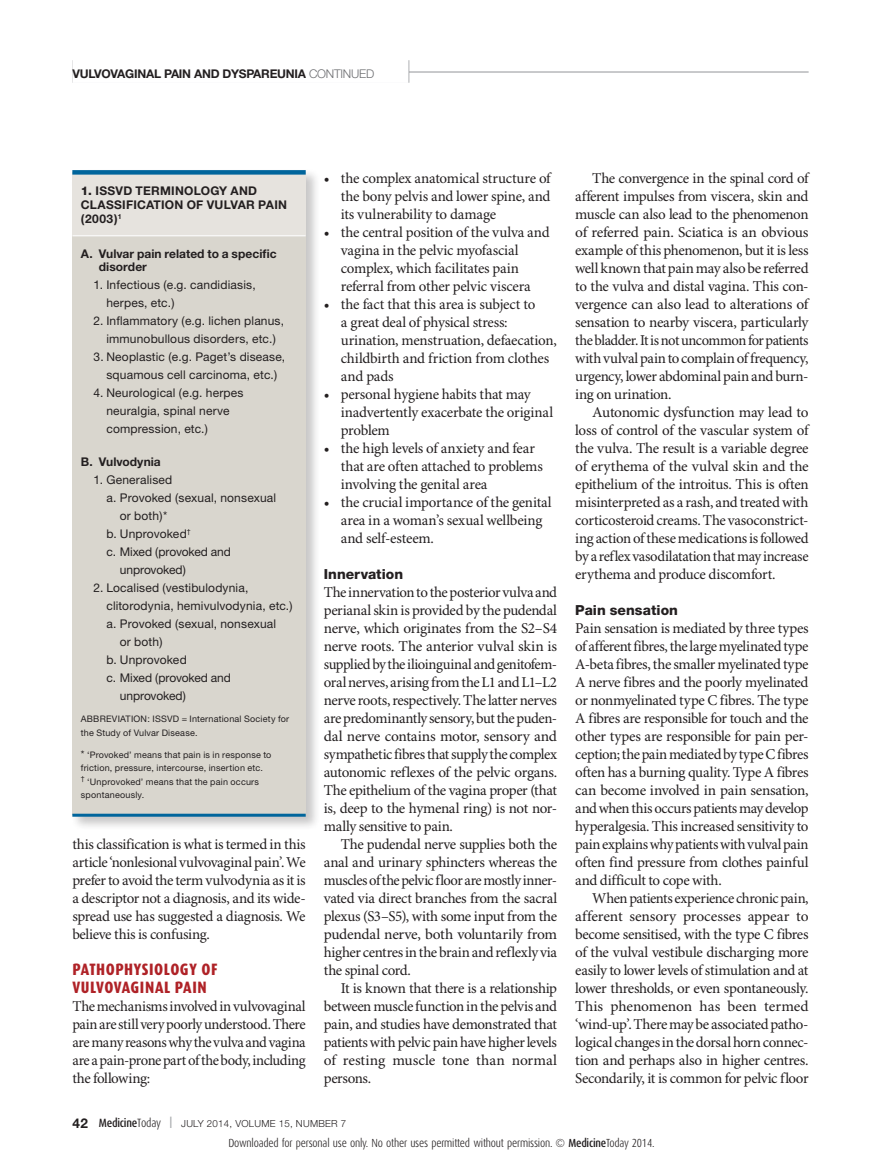
<style>
.page{position:relative;width:881px;height:1161px;background:#fff}
.page>*{position:absolute;margin:0;border:0;box-sizing:border-box;transform-origin:0 0}
.t1{font:800 16.5px/18px "Dax Condensed";letter-spacing:.03em;color:#af2227}
.t2{font:15px/18px "Minion Pro";letter-spacing:-.02em;color:#231f20;text-align:justify}
.t3{font:800 13.8px "Helvetica Neue";color:#231f20}
.t4{font:12px/18px "Helvetica Neue";letter-spacing:.01em;color:#231f20}
.t5{font:700 12px/14.2px "Helvetica Neue";letter-spacing:.005em;color:#231f20}
.t6{font:12px "Helvetica Neue";letter-spacing:-.01em;color:#231f20}
.t7{font:500 12px "Dax Condensed";letter-spacing:-.02em;color:#231f20}
.t8{font:300 12px "Helvetica Neue";letter-spacing:-.02em;color:#6d6e71}
.t9{font:300 11.7px "Dax Condensed";letter-spacing:-.02em;color:#231f20}
.t10{font:11.7px "Helvetica";color:#000}
.t11{font:300 9.75px "Helvetica Neue";letter-spacing:.025em;color:#231f20}
.t12{font:9px/13.5px "Helvetica Neue";letter-spacing:.02em;color:#231f20}
.s1{font-weight:800}
.s2{font-size:10.5px}
.s3{font-family:"Helvetica Neue";font-weight:700;font-size:13.5px}
.s4{font-weight:300}
.s5{font-weight:500}
</style>
<div class="page">
<hr style="left:72px;top:72px;width:736px;height:1px;background:#939598">
<div style="left:71px;top:168px;width:249px;height:663px;background:#231f20;opacity:.25"></div>
<div style="left:72px;top:172px;width:233px;height:64px;background:#e6e3de"></div>
<div style="left:72px;top:236px;width:233px;height:579px;background:#d9d6ce"></div>
<div style="left:72px;top:170px;width:233px;height:5px;background:#00659c"></div>
<hr style="left:72px;top:235px;width:233px;height:1px;background:#fff">
<hr style="left:72px;top:814px;width:233px;height:3px;background:#00659c">
<div style="left:72px;top:53px;width:336px;height:30px;background:#fff"></div>
<p class="t5" style="left:72px;top:67px;width:16px">Vulvovaginal</p>
<p class="t5" style="left:164px;top:67px;width:8px">pain</p>
<p class="t5" style="left:194px;top:67px;width:10px">and</p>
<p class="t5" style="left:222px;top:67px;width:9px">dyspareunia</p>
<p class="t8" style="left:309px;top:67px;width:67px">CONTINUED</p>
<p class="t2" style="left:341px;top:169px;width:211px;text-indent:-17px">• the complex anatomical structure of the bony pelvis and lower spine, and its vulnerability to damage</p>
<p class="t2" style="left:341px;top:223px;width:210px;text-align:left;text-indent:-17px">• the central position of the vulva and vagina in the pelvic myofascial complex, which facilitates pain referral from other pelvic viscera</p>
<p class="t2" style="left:341px;top:295px;width:217px;text-align:left;text-indent:-17px">• the fact that this area is subject to<br>a great deal of physical stress: urination, menstruation, defaecation, childbirth and friction from clothes and pads</p>
<p class="t2" style="left:341px;top:385px;width:214px;text-align:left;text-indent:-17px">• personal hygiene habits that may inadvertently exacerbate the original problem</p>
<p class="t2" style="left:341px;top:439px;width:203px;text-align:left;text-indent:-17px">• the high levels of anxiety and fear that are often attached to problems involving the genital area</p>
<p class="t2" style="left:341px;top:493px;width:212px;text-align:left;text-indent:-17px">• the crucial importance of the genital area in a woman’s sexual wellbeing and self-esteem.</p>
<p class="t3" style="left:324px;top:565px;width:81px">Innervation</p>
<p class="t2" style="left:324px;top:583px;width:235px">The innervation to the posterior vulva and perianal skin is provided by the pudendal nerve, which originates from the S2–S4 nerve roots. The anterior vulval skin is supplied by the ilioinguinal and genitofem&shy;oral nerves, arising from the L1 and L1–L2 nerve roots, respectively. The latter nerves are predominantly sensory, but the puden&shy;dal nerve contains motor, sensory and sympathetic fibres that supply the complex autonomic reflexes of the pelvic organs.<br>The epithelium of the vagina proper (that is, deep to the hymenal ring) is not nor&shy;mally sensitive to pain.</p>
<p class="t2" style="left:324px;top:835px;width:235px;text-indent:17px">The pudendal nerve supplies both the anal and urinary sphincters whereas the muscles of the pelvic floor are mostly inner&shy;vated via direct branches from the sacral plexus (S3–S5), with some input from the pudendal nerve, both voluntarily from higher centres in the brain and reflexly via the spinal cord.</p>
<p class="t2" style="left:324px;top:979px;width:235px;text-indent:17px">It is known that there is a relationship between muscle function in the pelvis and pain, and studies have demonstrated that patients with pelvic pain have higher levels of resting muscle tone than normal persons.</p>
<p class="t5" style="left:81px;top:183px;width:207px"><span class="s1">1.</span> ISSVD TERMINOLOGY AND<br>CLASSIFICATION OF VULVAR PAIN (2003)<sup>1</sup></p>
<p class="t5" style="left:99px;top:247px;width:179px;line-height:13.5px;text-indent:-18px">A. Vulvar pain related to a specific disorder</p>
<p class="t4" style="left:106px;top:276px;width:151px;text-indent:-13px">1. Infectious (e.g. candidiasis, herpes, etc.)</p>
<p class="t4" style="left:94px;top:312px;width:192px;text-align:center">2. Inflammatory (e.g. lichen planus, immunobullous disorders, etc.)</p>
<p class="t4" style="left:94px;top:348px;width:193px;text-align:center">3. Neoplastic (e.g. Paget’s disease, squamous cell carcinoma, etc.)</p>
<p class="t4" style="left:106px;top:384px;width:139px;text-indent:-13px">4. Neurological (e.g. herpes neuralgia, spinal nerve compression, etc.)</p>
<p class="t5" style="left:81px;top:454px;width:81px">B. Vulvodynia</p>
<p class="t4" style="left:94px;top:471px;width:80px">1. Generalised</p>
<p class="t4" style="left:106px;top:489px;width:171px">a. Provoked (sexual, nonsexual</p>
<p class="t4" style="left:120px;top:507px;width:49px">or both)*</p>
<p class="t4" style="left:106px;top:525px;width:86px">b. Unprovoked<sup>†</sup></p>
<p class="t6" style="left:106px;top:545px;width:126px">c. Mixed (provoked and</p>
<p class="t6" style="left:120px;top:563px;width:68px">unprovoked)</p>
<p class="t4" style="left:94px;top:579px;width:156px">2. Localised (vestibulodynia,</p>
<p class="t4" style="left:106px;top:597px;width:188px">clitorodynia, hemivulvodynia, etc.)</p>
<p class="t4" style="left:106px;top:615px;width:171px">a. Provoked (sexual, nonsexual</p>
<p class="t4" style="left:120px;top:633px;width:44px">or both)</p>
<p class="t4" style="left:106px;top:651px;width:82px">b. Unprovoked</p>
<p class="t6" style="left:106px;top:671px;width:126px">c. Mixed (provoked and</p>
<p class="t6" style="left:120px;top:689px;width:68px">unprovoked)</p>
<p class="t12" style="left:81px;top:712px;width:210px">ABBREVIATION: ISSVD = International Society for the Study of Vulvar Disease.</p>
<p class="t12" style="left:81px;top:747px;width:192px"><span class="s2">*</span> ‘Provoked’ means that pain is in response to friction, pressure, intercourse, insertion etc.<br><sup>†</sup> ‘Unprovoked’ means that the pain occurs spontaneously.</p>
<p class="t2" style="left:72px;top:835px;width:235px">this classification is what is termed in this article ‘nonlesional vulvovaginal pain’. We prefer to avoid the term vulvodynia as it is a descriptor not a diagnosis, and its wide&shy;spread use has suggested a diagnosis. We believe this is confusing.</p>
<p class="t1" style="left:72px;top:960px;width:147px">PATHOPHYSIOLOGY OF<br>VULVOVAGINAL PAIN</p>
<p class="t2" style="left:72px;top:997px;width:235px">The mechanisms involved in vulvovaginal pain are still very poorly understood. There are many reasons why the vulva and vagina are a pain-prone part of the body, including the following:</p>
<p class="t10" style="left:180px;top:1055px;width:253px">Copyright _Layout 1 17/01/12 1:43 PM Page 4</p>
<p class="t2" style="left:575px;top:169px;width:235px;text-indent:17px">The convergence in the spinal cord of afferent impulses from viscera, skin and muscle can also lead to the phenomenon of referred pain. Sciatica is an obvious example of this phenomenon, but it is less well known that pain may also be referred to the vulva and distal vagina. This con&shy;vergence can also lead to alterations of sensation to nearby viscera, particularly the bladder. It is not uncommon for patients with vulval pain to complain of frequency, urgency, lower abdominal pain and burn&shy;ing on urination.</p>
<p class="t2" style="left:575px;top:403px;width:235px;text-indent:17px">Autonomic dysfunction may lead to loss of control of the vascular system of the vulva. The result is a variable degree of erythema of the vulval skin and the epithelium of the introitus. This is often misinterpreted as a rash, and treated with corticosteroid creams. The vasoconstrict&shy;ing action of these medications is followed by a reflex vasodilatation that may increase erythema and produce discomfort.</p>
<p class="t3" style="left:575px;top:601px;width:104px">Pain sensation</p>
<p class="t2" style="left:575px;top:619px;width:235px">Pain sensation is mediated by three types of afferent fibres, the large myelinated type A-beta fibres, the smaller myelinated type A nerve fibres and the poorly myelinated or nonmyelinated type C fibres. The type A fibres are responsible for touch and the other types are responsible for pain per&shy;ception; the pain mediated by type C fibres often has a burning quality. Type A fibres can become involved in pain sensation, and when this occurs patients may develop hyperalgesia. This increased sensitivity to pain explains why patients with vulval pain often find pressure from clothes painful and difficult to cope with.</p>
<p class="t2" style="left:575px;top:889px;width:235px;text-indent:17px">When patients experience chronic pain, afferent sensory processes appear to become sensitised, with the type C fibres of the vulval vestibule discharging more easily to lower levels of stimulation and at lower thresholds, or even spontaneously.<br>This phenomenon has been termed ‘wind-up’. There may be associated patho&shy;logical changes in the dorsal horn connec&shy;tion and perhaps also in higher centres.<br>Secondarily, it is common for pelvic floor</p>
<p class="t7" style="left:72px;top:1116px;width:90px"><span class="s3">42</span> Medicine<span class="s4">Today</span></p>
<p class="t11" style="left:181px;top:1117px;width:166px">JULY 2014, VOLUME 15, NUMBER 7</p>
<p class="t9" style="left:228px;top:1139px;width:427px">Downloaded for personal use only. No other uses permitted without permission. © <span class="s5">Medicine</span>Today 2014.</p>
</div>
